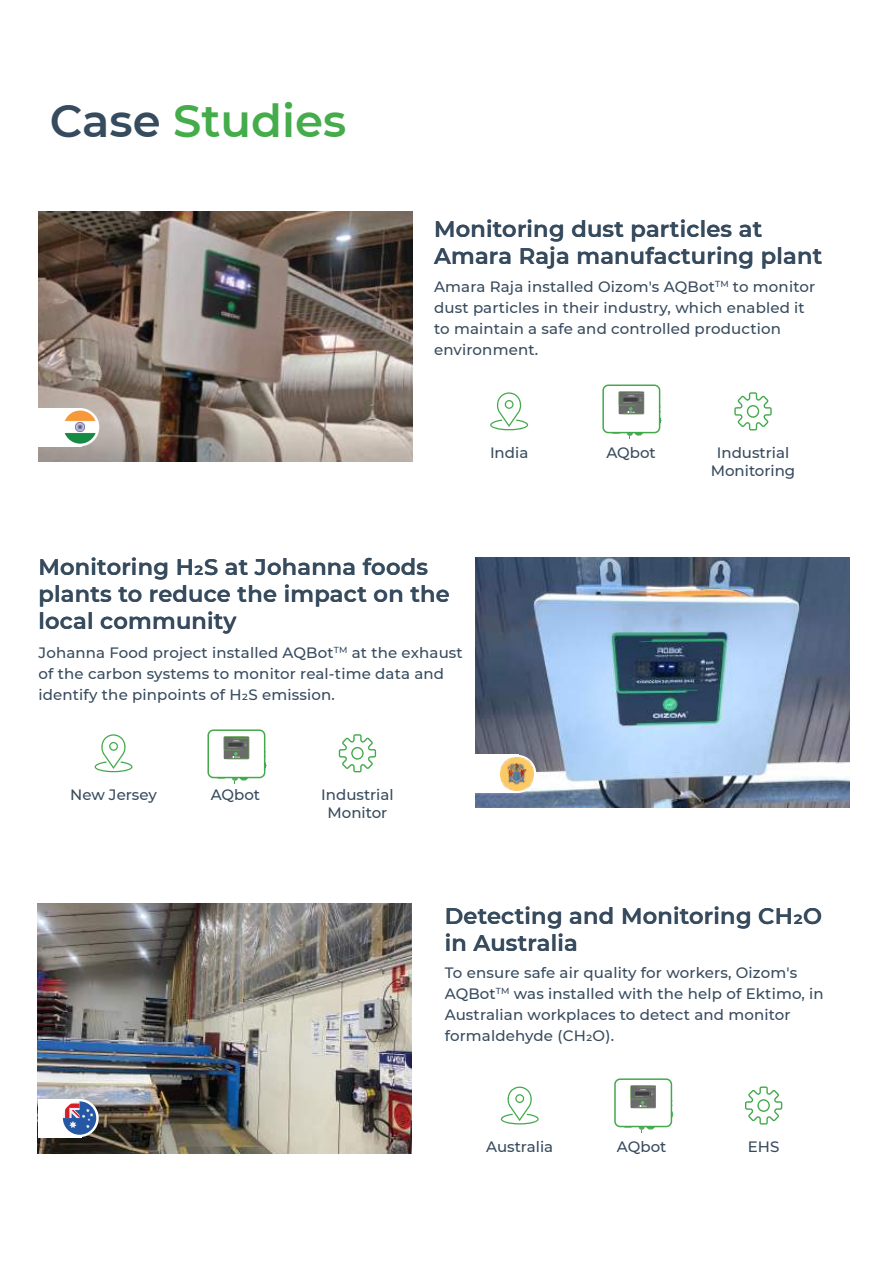
<style>
.page{position:relative;width:893px;height:1263px;background:#fff}
.page>*{position:absolute;margin:0;border:0;box-sizing:border-box;transform-origin:0 0}
.t1{font:600 45px "Montserrat";color:#44ac4a}
.t2{font:600 22.5px/27px "Montserrat";letter-spacing:.01em;color:#374b5e}
.t3{font:500 15px/21px "Montserrat";letter-spacing:.01em;color:#374b5e}
.s1{color:#374b5e}
</style>
<div class="page">
<img style="left:38px;top:211px;width:374px;height:250px">
<svg style="left:490px;top:392px;width:38px;height:38px"></svg>
<svg style="left:734px;top:392px;width:38px;height:38px"></svg>
<img style="left:475px;top:558px;width:374px;height:250px">
<svg style="left:95px;top:734px;width:38px;height:38px"></svg>
<svg style="left:339px;top:734px;width:37px;height:38px"></svg>
<div style="left:38px;top:408px;width:44px;height:38px;background:#fff"></div>
<div style="left:61px;top:408px;width:38px;height:38px;background:#fff;border-radius:50%"></div>
<img style="left:64px;top:410px;width:33px;height:34px;border-radius:17px">
<div style="left:475px;top:755px;width:44px;height:38px;background:#fff"></div>
<svg style="left:498px;top:755px;width:38px;height:38px"></svg>
<svg style="left:501px;top:1086px;width:38px;height:38px"></svg>
<svg style="left:745px;top:1086px;width:37px;height:38px"></svg>
<img style="left:38px;top:903px;width:373px;height:250px">
<div style="left:38px;top:1099px;width:43px;height:38px;background:#fff"></div>
<svg style="left:60px;top:1099px;width:39px;height:38px"></svg>
<img style="left:501px;top:757px;width:33px;height:33px">
<div style="left:63px;top:1101px;width:33px;height:34px;background:#2457a5;border-radius:50%"></div>
<svg style="left:63px;top:1101px;width:30px;height:27px"></svg>
<div style="left:207px;top:729px;width:58px;height:49px;border:2px solid #43a94b;border-radius:5px"></div>
<svg style="left:232px;top:777px;width:16px;height:6px"></svg>
<svg style="left:265px;top:751px;width:2px;height:17px"></svg>
<svg style="left:223px;top:736px;width:26px;height:23px"></svg>
<div style="left:602px;top:384px;width:58px;height:49px;border:2px solid #43a94b;border-radius:5px"></div>
<svg style="left:612px;top:432px;width:8px;height:2px"></svg>
<svg style="left:627px;top:432px;width:16px;height:7px"></svg>
<svg style="left:660px;top:406px;width:2px;height:17px"></svg>
<svg style="left:618px;top:391px;width:26px;height:23px"></svg>
<div style="left:614px;top:1078px;width:58px;height:49px;border:2px solid #43a94b;border-radius:5px"></div>
<svg style="left:639px;top:1126px;width:16px;height:6px"></svg>
<svg style="left:672px;top:1100px;width:2px;height:17px"></svg>
<svg style="left:630px;top:1085px;width:26px;height:23px"></svg>
<h1 class="t1" style="left:50px;top:99px;width:298px"><span class="s1">Case</span> Studies</h1>
<h2 class="t2" style="left:434px;top:216px;width:390px">Monitoring dust particles at<br>Amara Raja manufacturing plant</h2>
<p class="t3" style="left:434px;top:277px;width:383px">Amara Raja installed Oizom's AQBot<sup>TM</sup> to monitor dust particles in their industry, which enabled it to maintain a safe and controlled production environment.</p>
<p class="t3" style="left:490px;top:443px;width:40px">India</p>
<p class="t3" style="left:711px;top:444px;width:86px;line-height:18px;text-align:center">Industrial<br>Monitoring</p>
<p class="t3" style="left:606px;top:443px;width:51px">AQbot</p>
<h2 class="t2" style="left:39px;top:554px;width:413px">Monitoring H2S at Johanna foods plants to reduce the impact on the local community</h2>
<p class="t3" style="left:38px;top:643px;width:426px">Johanna Food project installed AQBot<sup>TM</sup> at the exhaust of the carbon systems to monitor real-time data and identify the pinpoints of H2S emission.</p>
<p class="t3" style="left:70px;top:785px;width:88px">New Jersey</p>
<p class="t3" style="left:321px;top:786px;width:74px;line-height:18px;text-align:center">Industrial<br>Monitor</p>
<p class="t3" style="left:211px;top:785px;width:51px">AQbot</p>
<h2 class="t2" style="left:445px;top:903px;width:379px">Detecting and Monitoring CH2O in Australia</h2>
<p class="t3" style="left:445px;top:963px;width:381px">To ensure safe air quality for workers, Oizom's AQBot<sup>TM</sup> was installed with the help of Ektimo, in Australian workplaces to detect and monitor formaldehyde (CH2O).</p>
<p class="t3" style="left:486px;top:1137px;width:69px">Australia</p>
<p class="t3" style="left:748px;top:1137px;width:33px">EHS</p>
<p class="t3" style="left:617px;top:1137px;width:51px">AQbot</p>
</div>
